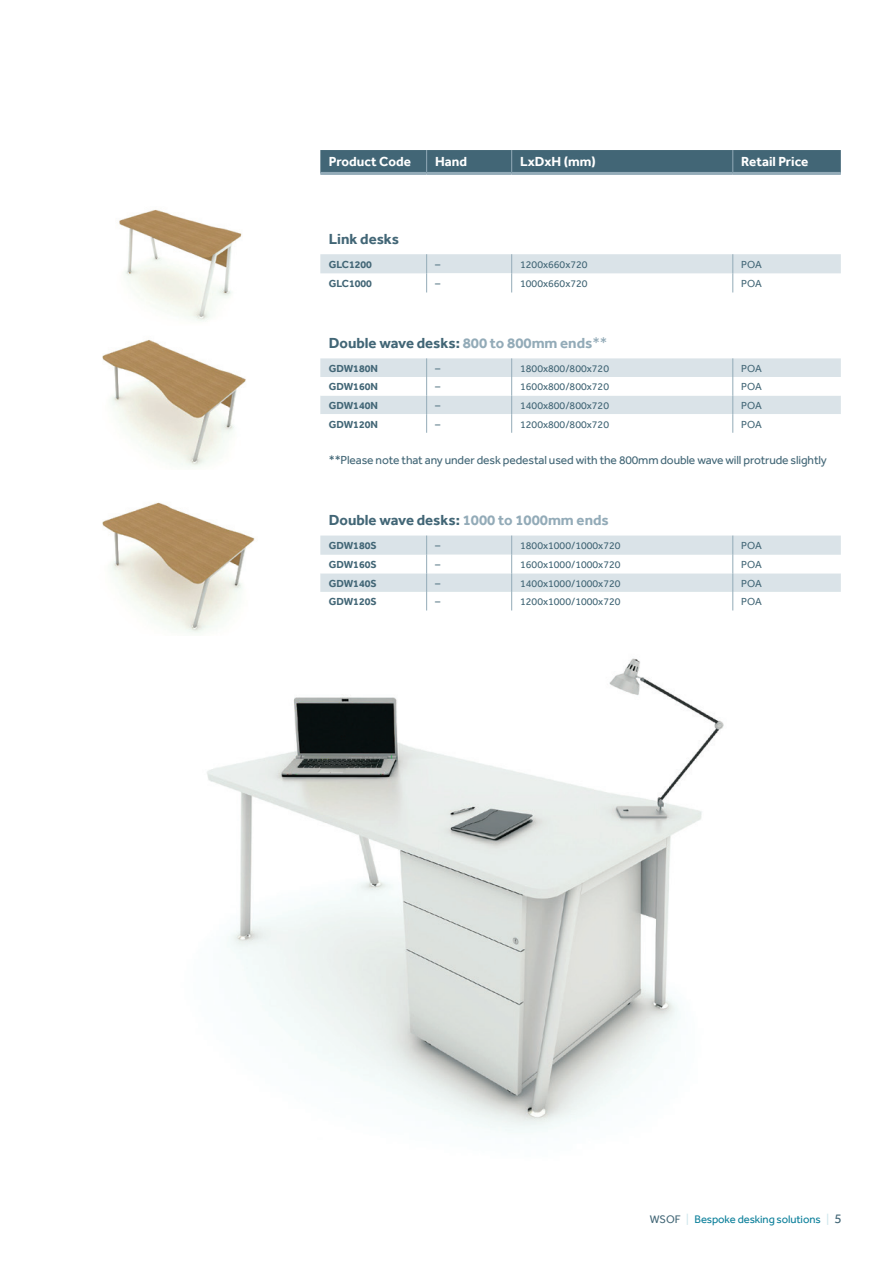
<style>
.page{position:relative;width:893px;height:1263px;background:#fff}
.page>*{position:absolute;margin:0;border:0;box-sizing:border-box;transform-origin:0 0}
.t1{font:700 15px "Effra";color:#426676}
.t2{font:700 13.5px "Effra";color:#fff}
.t3{font:12px "Effra";letter-spacing:-.01em;color:#426676}
.t4{font:11.25px "Effra";letter-spacing:-.01em;color:#0b7f9a}
.t5{font:10.5px "Effra";color:#426676}
.t6{font:700 10.5px "Effra";color:#426676}
.s1{color:#93abb8}
.s2{font-weight:400;color:#93abb8}
.s3{color:#426676}
.s4{color:#cce6ec}
.s5{font-size:13.5px;color:#426676}
</style>
<div class="page">
<img style="left:207px;top:658px;width:517px;height:475px">
<div style="left:320px;top:254px;width:521px;height:19px;background:#dae3e8"></div>
<svg style="left:320px;top:358px;width:521px;height:75px"></svg>
<svg style="left:320px;top:535px;width:521px;height:76px"></svg>
<svg style="left:732px;top:254px;width:1px;height:38px"></svg>
<svg style="left:732px;top:358px;width:1px;height:75px"></svg>
<svg style="left:426px;top:254px;width:86px;height:356px"></svg>
<svg style="left:732px;top:535px;width:1px;height:75px"></svg>
<div style="left:320px;top:150px;width:521px;height:22px;background:#426676"></div>
<hr style="left:320px;top:172px;width:107px;height:3px;background:#93abb8">
<hr style="left:427px;top:172px;width:85px;height:3px;background:#93abb8">
<hr style="left:512px;top:172px;width:221px;height:3px;background:#93abb8">
<hr style="left:733px;top:172px;width:108px;height:3px;background:#93abb8">
<img style="left:119px;top:209px;width:123px;height:112px">
<img style="left:102px;top:502px;width:153px;height:131px">
<img style="left:102px;top:340px;width:144px;height:126px">
<p class="t2" style="left:329px;top:153px;width:84px">Product Code</p>
<p class="t2" style="left:435px;top:153px;width:33px">Hand</p>
<p class="t2" style="left:520px;top:153px;width:77px">LxDxH (mm)</p>
<p class="t2" style="left:741px;top:153px;width:69px">Retail Price</p>
<h1 class="t1" style="left:329px;top:229px;width:72px">Link desks</h1>
<p class="t6" style="left:329px;top:258px;width:45px">GLC1200</p>
<p class="t5" style="left:435px;top:258px;width:7px">–</p>
<p class="t5" style="left:520px;top:258px;width:69px">1200x660x720</p>
<p class="t5" style="left:741px;top:258px;width:22px">POA</p>
<p class="t6" style="left:329px;top:277px;width:45px">GLC1000</p>
<p class="t5" style="left:435px;top:277px;width:7px">–</p>
<p class="t5" style="left:520px;top:277px;width:69px">1000x660x720</p>
<p class="t5" style="left:741px;top:277px;width:22px">POA</p>
<h1 class="t1" style="left:329px;top:334px;width:280px">Double wave desks: <span class="s1">800 to 800mm ends</span><span class="s2">**</span></h1>
<p class="t6" style="left:329px;top:362px;width:51px">GDW180N</p>
<p class="t5" style="left:435px;top:362px;width:7px">–</p>
<p class="t5" style="left:520px;top:362px;width:90px">1800x800/800x720</p>
<p class="t5" style="left:741px;top:362px;width:22px">POA</p>
<p class="t6" style="left:329px;top:381px;width:51px">GDW160N</p>
<p class="t5" style="left:435px;top:381px;width:7px">–</p>
<p class="t5" style="left:520px;top:381px;width:90px">1600x800/800x720</p>
<p class="t5" style="left:741px;top:381px;width:22px">POA</p>
<p class="t6" style="left:329px;top:399px;width:51px">GDW140N</p>
<p class="t5" style="left:435px;top:399px;width:7px">–</p>
<p class="t5" style="left:520px;top:399px;width:90px">1400x800/800x720</p>
<p class="t5" style="left:741px;top:399px;width:22px">POA</p>
<p class="t6" style="left:329px;top:418px;width:51px">GDW120N</p>
<p class="t5" style="left:435px;top:418px;width:7px">–</p>
<p class="t5" style="left:520px;top:418px;width:90px">1200x800/800x720</p>
<p class="t5" style="left:741px;top:418px;width:22px">POA</p>
<p class="t3" style="left:329px;top:453px;width:499px">**Please note that any under desk pedestal used with the 800mm double wave will protrude slightly</p>
<h1 class="t1" style="left:329px;top:511px;width:281px">Double wave desks: <span class="s1">1000 to 1000mm ends</span></h1>
<p class="t6" style="left:329px;top:539px;width:49px">GDW180S</p>
<p class="t5" style="left:435px;top:539px;width:7px">–</p>
<p class="t5" style="left:520px;top:539px;width:102px">1800x1000/1000x720</p>
<p class="t5" style="left:741px;top:539px;width:22px">POA</p>
<p class="t6" style="left:329px;top:558px;width:49px">GDW160S</p>
<p class="t5" style="left:435px;top:559px;width:7px">–</p>
<p class="t5" style="left:520px;top:559px;width:102px">1600x1000/1000x720</p>
<p class="t5" style="left:741px;top:559px;width:22px">POA</p>
<p class="t6" style="left:329px;top:577px;width:49px">GDW140S</p>
<p class="t5" style="left:435px;top:577px;width:7px">–</p>
<p class="t5" style="left:520px;top:577px;width:102px">1400x1000/1000x720</p>
<p class="t5" style="left:741px;top:577px;width:22px">POA</p>
<p class="t6" style="left:329px;top:595px;width:49px">GDW120S</p>
<p class="t5" style="left:435px;top:596px;width:7px">–</p>
<p class="t5" style="left:520px;top:596px;width:102px">1200x1000/1000x720</p>
<p class="t5" style="left:741px;top:596px;width:22px">POA</p>
<p class="t4" style="left:650px;top:1212px;width:194px"><span class="s3">WSOF</span> <span class="s4">|</span> Bespoke desking solutions <span class="s4">|</span> <span class="s5">5</span></p>
</div>
